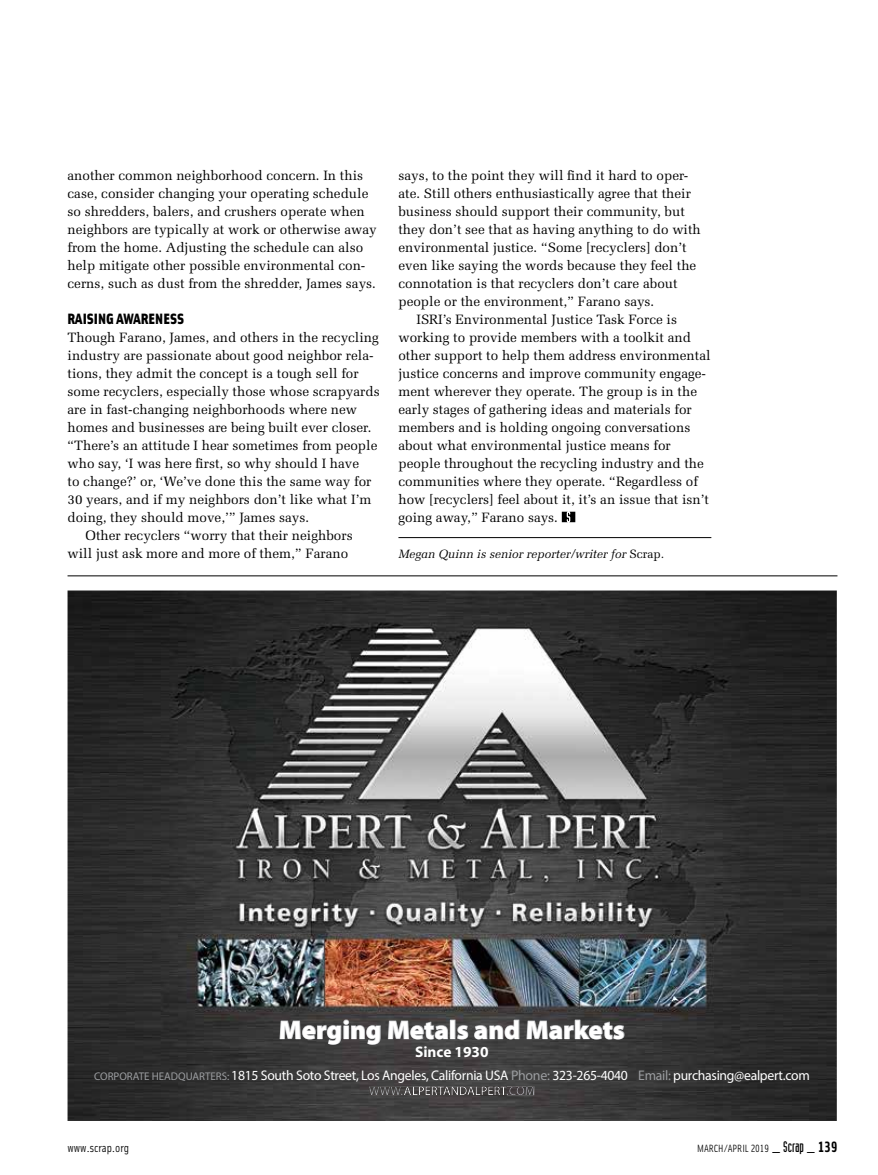
<style>
.page{position:relative;width:878px;height:1175px;background:#fff}
.page>*{position:absolute;margin:0;border:0;box-sizing:border-box;transform-origin:0 0}
.t1{font:900 26.55px "Myriad Pro";color:#fff}
.t2{font:700 15.3px "Myriad Pro";color:#fff}
.t3{font:15px "Solex Black Lining";color:#000}
.t4{font:13.95px "Myriad Pro";letter-spacing:-.02em;color:#fff}
.t5{font:13.5px/18px "Melior";color:#000}
.t6{font:italic 12px "Melior";color:#000}
.t7{font:12px "Solex Regular Lining";color:#000}
.t8{font:10.5px "Solex Regular Lining";color:#000}
.s1{font-style:normal}
.s2{font-size:11.1px;color:#9b9da0}
.s3{color:#9b9da0}
.s4{font-size:18px}
.s5{font-family:"Industria Solid";font-size:15px}
.s6{font-family:"Solex Bold Lining";font-size:15px}
</style>
<div class="page">
<hr style="left:398px;top:537px;width:313px;height:1px;background:#000">
<svg style="left:561px;top:512px;width:14px;height:10px"></svg>
<hr style="left:68px;top:575px;width:769px;height:1px;background:#000">
<img style="left:68px;top:590px;width:768px;height:530px">
<img style="left:279px;top:977px;width:102px;height:68px">
<img style="left:387px;top:977px;width:62px;height:63px">
<div style="left:450px;top:1019px;width:5px;height:20px;border:1px solid #9b9da0"></div>
<svg style="left:456px;top:1017px;width:64px;height:23px"></svg>
<img style="left:526px;top:977px;width:99px;height:63px">
<img style="left:369px;top:1086px;width:33px;height:9px">
<img style="left:404px;top:1086px;width:102px;height:9px">
<img style="left:507px;top:1086px;width:27px;height:9px">
<p class="t5" style="left:68px;top:166px;width:311px">another common neighborhood concern. In this case, consider changing your operating schedule so shredders, balers, and crushers operate when neighbors are typically at work or otherwise away from the home. Adjusting the schedule can also help mitigate other possible environmental con&shy;cerns, such as dust from the shredder, James says.</p>
<p class="t3" style="left:68px;top:308px;width:118px">RAISING AWARENESS</p>
<p class="t5" style="left:68px;top:328px;width:313px">Though Farano, James, and others in the recycling</p>
<p class="t5" style="left:68px;top:346px;width:308px">industry are passionate about good neighbor rela-</p>
<p class="t5" style="left:68px;top:364px;width:292px">tions, they admit the concept is a tough sell for</p>
<p class="t5" style="left:68px;top:382px;width:313px">some recyclers, especially those whose scrapyards</p>
<p class="t5" style="left:68px;top:400px;width:291px">are in fast-changing neighborhoods where new</p>
<p class="t5" style="left:68px;top:418px;width:305px">homes and businesses are being built ever closer.</p>
<p class="t5" style="left:68px;top:436px;width:311px">“There’s an attitude I hear sometimes from people</p>
<p class="t5" style="left:68px;top:454px;width:293px">who say, ‘I was here first, so why should I have</p>
<p class="t5" style="left:68px;top:472px;width:305px">to change?’ or, ‘We’ve done this the same way for</p>
<p class="t5" style="left:68px;top:490px;width:305px">30 years, and if my neighbors don’t like what I’m</p>
<p class="t5" style="left:68px;top:508px;width:243px">doing, they should move,’” James says.</p>
<p class="t5" style="left:86px;top:526px;width:269px">Other recyclers “worry that their neighbors</p>
<p class="t5" style="left:68px;top:544px;width:282px">will just ask more and more of them,” Farano</p>
<p class="t5" style="left:398px;top:166px;width:291px">says, to the point they will find it hard to oper-</p>
<p class="t5" style="left:398px;top:184px;width:294px">ate. Still others enthusiastically agree that their</p>
<p class="t5" style="left:398px;top:202px;width:288px">business should support their community, but</p>
<p class="t5" style="left:398px;top:220px;width:304px">they don’t see that as having anything to do with</p>
<p class="t5" style="left:398px;top:238px;width:289px">environmental justice. “Some [recyclers] don’t</p>
<p class="t5" style="left:398px;top:256px;width:299px">even like saying the words because they feel the</p>
<p class="t5" style="left:398px;top:274px;width:281px">connotation is that recyclers don’t care about</p>
<p class="t5" style="left:398px;top:292px;width:257px">people or the environment,” Farano says.</p>
<p class="t5" style="left:416px;top:310px;width:262px">ISRI’s Environmental Justice Task Force is</p>
<p class="t5" style="left:398px;top:328px;width:294px">working to provide members with a toolkit and</p>
<p class="t5" style="left:398px;top:346px;width:313px">other support to help them address environmental</p>
<p class="t5" style="left:398px;top:364px;width:309px">justice concerns and improve community engage-</p>
<p class="t5" style="left:398px;top:382px;width:300px">ment wherever they operate. The group is in the</p>
<p class="t5" style="left:398px;top:400px;width:295px">early stages of gathering ideas and materials for</p>
<p class="t5" style="left:398px;top:418px;width:293px">members and is holding ongoing conversations</p>
<p class="t5" style="left:398px;top:436px;width:274px">about what environmental justice means for</p>
<p class="t5" style="left:398px;top:454px;width:307px">people throughout the recycling industry and the</p>
<p class="t5" style="left:398px;top:472px;width:301px">communities where they operate. “Regardless of</p>
<p class="t5" style="left:398px;top:490px;width:312px">how [recyclers] feel about it, it’s an issue that isn’t</p>
<p class="t5" style="left:398px;top:508px;width:161px">going away,” Farano says.</p>
<p class="t6" style="left:398px;top:547px;width:267px">Megan Quinn is senior reporter/writer for <span class="s1">Scrap</span>.</p>
<h1 class="t1" style="left:279px;top:1012px;width:347px">Merging Metals and Markets</h1>
<p class="t4" style="left:94px;top:1066px;width:717px"><span class="s2">CORPORATE HEADQUARTERS:</span> 1815 South Soto Street, Los Angeles, California USA <span class="s3">Phone:</span> 323-265-4040 <span class="s3">Email:</span> purchasing@ealpert.com</p>
<p class="t2" style="left:415px;top:1041px;width:75px">Since 1930</p>
<p class="t7" style="left:68px;top:1140px;width:63px">www.scrap.org</p>
<p class="t8" style="left:697px;top:1142px;width:142px">MARCH/APRIL 2019 <span class="s4">_</span> <span class="s5">Scrap</span> <span class="s4">_</span> <span class="s6">139</span></p>
</div>
